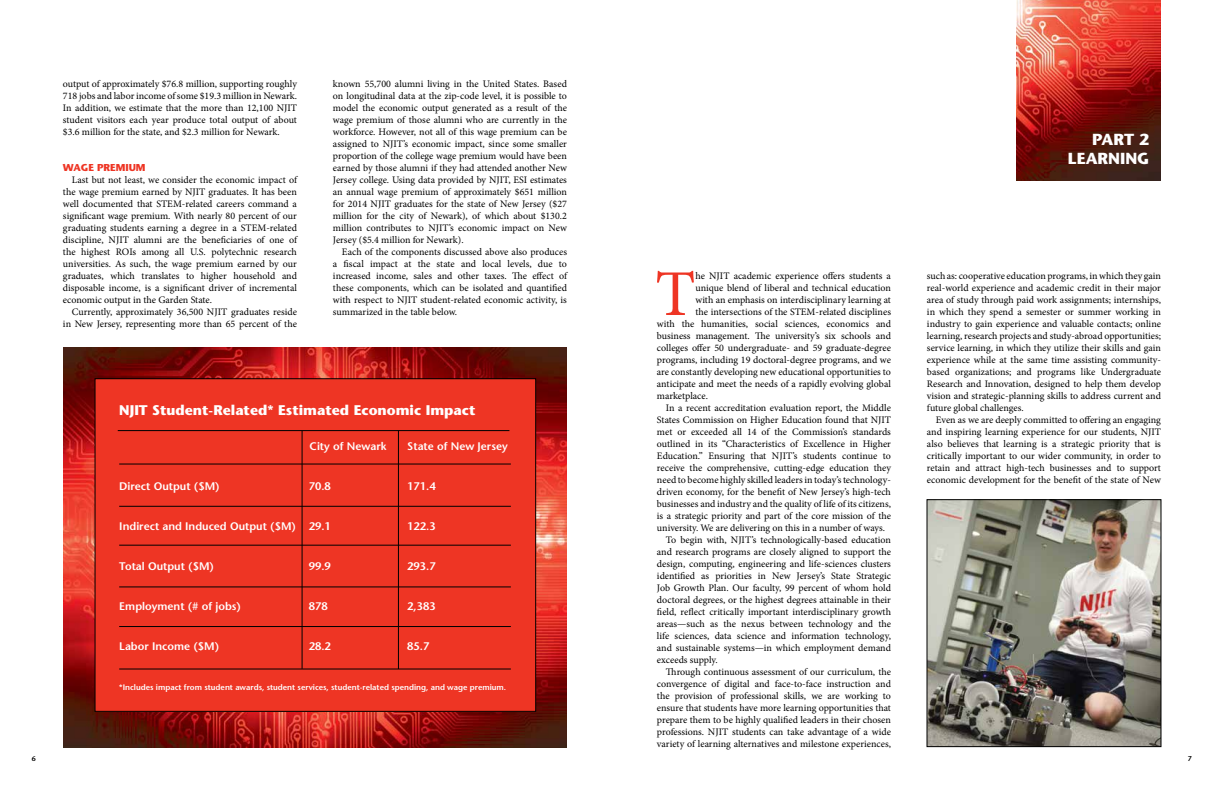
<style>
.page{position:relative;width:1224px;height:792px;background:#fff}
.page>*{position:absolute;margin:0;border:0;box-sizing:border-box;transform-origin:0 0}
.t1{font:65.4px "Minion Pro";color:#ee3524}
.t2{font:700 16px/19.2px "Stone Sans Std";color:#fff;text-align:right}
.t3{font:700 14px "Stone Sans Std";color:#fff}
.t4{font:600 11px "Stone Sans Std";color:#fff}
.t5{font:10px/12px "Minion Pro";color:#000;text-align:justify}
.t6{font:700 10px "Stone Sans Std";color:#ee3524}
.t7{font:600 8px "Stone Sans Std";color:#fff}
.t8{font:600 7px "Stone Sans Std";color:#000}
</style>
<div class="page">
<img style="left:63px;top:347px;width:504px;height:400px">
<div style="left:95px;top:379px;width:441px;height:332px;background:#ee3524"></div>
<div style="left:95px;top:378px;width:441px;height:334px;border:1px solid #000"></div>
<hr style="left:118px;top:430px;width:391px;height:1px;background:#000">
<hr style="left:119px;top:464px;width:392px;height:1px;background:#000">
<hr style="left:119px;top:506px;width:392px;height:1px;background:#000">
<hr style="left:119px;top:545px;width:392px;height:1px;background:#000">
<hr style="left:119px;top:587px;width:392px;height:1px;background:#000">
<hr style="left:119px;top:626px;width:392px;height:1px;background:#000">
<hr style="left:119px;top:669px;width:392px;height:1px;background:#000">
<hr style="left:302px;top:431px;width:1px;height:238px;background:#000">
<hr style="left:398px;top:431px;width:1px;height:238px;background:#000">
<img style="left:1017px;top:0;width:144px;height:180px">
<img style="left:929px;top:501px;width:230px;height:244px">
<div style="left:927px;top:499px;width:234px;height:248px;border:1px solid #000"></div>
<p class="t5" style="left:63px;top:78px;width:236px">output of approximately $76.8 million, supporting roughly 718 jobs and labor income of some $19.3 million in Newark.<br>In addition, we estimate that the more than 12,100 NJIT student visitors each year produce total output of about $3.6 million for the state, and $2.3 million for Newark.</p>
<p class="t6" style="left:63px;top:161px;width:84px">Wage Premium</p>
<p class="t5" style="left:63px;top:174px;width:236px;text-indent:9px">Last but not least, we consider the economic impact of the wage premium earned by NJIT graduates. It has been well documented that STEM-related careers command a significant wage premium. With nearly 80 percent of our graduating students earning a degree in a STEM-related discipline, NJIT alumni are the beneficiaries of one of the highest ROIs among all U.S. polytechnic research universities. As such, the wage premium earned by our graduates, which translates to higher household and disposable income, is a significant driver of incremental economic output in the Garden State.</p>
<p class="t5" style="left:63px;top:306px;width:236px;text-align:right">Currently, approximately 36,500 NJIT graduates reside in New Jersey, representing more than 65 percent of the</p>
<p class="t5" style="left:333px;top:78px;width:236px">known 55,700 alumni living in the United States. Based on longitudinal data at the zip-code level, it is possible to model the economic output generated as a result of the wage premium of those alumni who are currently in the workforce. However, not all of this wage premium can be assigned to NJIT’s economic impact, since some smaller proportion of the college wage premium would have been earned by those alumni if they had attended another New Jersey college. Using data provided by NJIT, ESI estimates an annual wage premium of approximately $651 million for 2014 NJIT graduates for the state of New Jersey ($27 million for the city of Newark), of which about $130.2 million contributes to NJIT’s economic impact on New Jersey ($5.4 million for Newark).</p>
<p class="t5" style="left:333px;top:246px;width:236px;text-indent:9px">Each of the components discussed above also produces a fiscal impact at the state and local levels, due to increased income, sales and other taxes. The effect of these components, which can be isolated and quantified with respect to NJIT student-related economic activity, is summarized in the table below.</p>
<h3 class="t3" style="left:119px;top:401px;width:358px">NJIT Student-Related* Estimated Economic Impact</h3>
<p class="t4" style="left:310px;top:439px;width:78px">City of Newark</p>
<p class="t4" style="left:407px;top:439px;width:102px">State of New Jersey</p>
<p class="t4" style="left:119px;top:479px;width:102px">Direct Output ($M)</p>
<p class="t4" style="left:309px;top:479px;width:24px">70.8</p>
<p class="t4" style="left:407px;top:479px;width:30px">171.4</p>
<p class="t4" style="left:119px;top:519px;width:213px">Indirect and Induced Output ($M) 29.1</p>
<p class="t4" style="left:407px;top:519px;width:30px">122.3</p>
<p class="t4" style="left:119px;top:559px;width:96px">Total Output ($M)</p>
<p class="t4" style="left:309px;top:559px;width:24px">99.9</p>
<p class="t4" style="left:407px;top:559px;width:30px">293.7</p>
<p class="t4" style="left:119px;top:599px;width:123px">Employment (# of jobs)</p>
<p class="t4" style="left:309px;top:599px;width:20px">878</p>
<p class="t4" style="left:407px;top:599px;width:30px">2,383</p>
<p class="t4" style="left:119px;top:639px;width:101px">Labor Income ($M)</p>
<p class="t4" style="left:309px;top:639px;width:24px">28.2</p>
<p class="t4" style="left:407px;top:639px;width:24px">85.7</p>
<p class="t7" style="left:119px;top:682px;width:388px">*Includes impact from student awards, student services, student-related spending, and wage premium.</p>
<h2 class="t2" style="left:1068px;top:130px;width:83px">2<br>Learning</h2>
<h2 class="t2" style="left:1092px;top:130px;width:12px">PART</h2>
<h1 class="t1" style="left:655px;top:250px;width:42px">T</h1>
<p class="t5" style="left:696px;top:270px;width:197px">he NJIT academic experience offers students a</p>
<p class="t5" style="left:696px;top:282px;width:197px">unique blend of liberal and technical education</p>
<p class="t5" style="left:696px;top:294px;width:197px">with an emphasis on interdisciplinary learning at</p>
<p class="t5" style="left:696px;top:306px;width:197px">the intersections of the STEM-related disciplines</p>
<p class="t5" style="left:657px;top:318px;width:236px">with the humanities, social sciences, economics and</p>
<p class="t5" style="left:657px;top:330px;width:235px">business management. The university’s six schools and</p>
<p class="t5" style="left:657px;top:342px;width:235px">colleges offer 50 undergraduate- and 59 graduate-degree</p>
<p class="t5" style="left:657px;top:354px;width:236px">programs, including 19 doctoral-degree programs, and we</p>
<p class="t5" style="left:657px;top:366px;width:235px">are constantly developing new educational opportunities to</p>
<p class="t5" style="left:657px;top:378px;width:235px">anticipate and meet the needs of a rapidly evolving global</p>
<p class="t5" style="left:657px;top:390px;width:53px">marketplace.</p>
<p class="t5" style="left:666px;top:402px;width:226px">In a recent accreditation evaluation report, the Middle</p>
<p class="t5" style="left:657px;top:414px;width:236px">States Commission on Higher Education found that NJIT</p>
<p class="t5" style="left:657px;top:426px;width:235px">met or exceeded all 14 of the Commission’s standards</p>
<p class="t5" style="left:657px;top:438px;width:235px">outlined in its “Characteristics of Excellence in Higher</p>
<p class="t5" style="left:657px;top:450px;width:236px">Education.” Ensuring that NJIT’s students continue to</p>
<p class="t5" style="left:657px;top:462px;width:236px">receive the comprehensive, cutting-edge education they</p>
<p class="t5" style="left:657px;top:474px;width:235px">need to become highly skilled leaders in today’s technology-</p>
<p class="t5" style="left:657px;top:486px;width:236px">driven economy, for the benefit of New Jersey’s high-tech</p>
<p class="t5" style="left:657px;top:498px;width:236px">businesses and industry and the quality of life of its citizens,</p>
<p class="t5" style="left:657px;top:510px;width:236px">is a strategic priority and part of the core mission of the</p>
<p class="t5" style="left:657px;top:522px;width:230px">university. We are delivering on this in a number of ways.</p>
<p class="t5" style="left:666px;top:534px;width:226px">To begin with, NJIT’s technologically-based education</p>
<p class="t5" style="left:657px;top:546px;width:235px">and research programs are closely aligned to support the</p>
<p class="t5" style="left:657px;top:558px;width:236px">design, computing, engineering and life-sciences clusters</p>
<p class="t5" style="left:657px;top:570px;width:235px">identified as priorities in New Jersey’s State Strategic</p>
<p class="t5" style="left:657px;top:582px;width:235px">Job Growth Plan. Our faculty, 99 percent of whom hold</p>
<p class="t5" style="left:657px;top:594px;width:235px">doctoral degrees, or the highest degrees attainable in their</p>
<p class="t5" style="left:657px;top:606px;width:236px">field, reflect critically important interdisciplinary growth</p>
<p class="t5" style="left:657px;top:618px;width:236px">areas—such as the nexus between technology and the</p>
<p class="t5" style="left:657px;top:630px;width:235px">life sciences, data science and information technology,</p>
<p class="t5" style="left:657px;top:642px;width:236px">and sustainable systems—in which employment demand</p>
<p class="t5" style="left:657px;top:654px;width:62px">exceeds supply.</p>
<p class="t5" style="left:666px;top:666px;width:227px">Through continuous assessment of our curriculum, the</p>
<p class="t5" style="left:657px;top:678px;width:235px">convergence of digital and face-to-face instruction and</p>
<p class="t5" style="left:657px;top:690px;width:236px">the provision of professional skills, we are working to</p>
<p class="t5" style="left:657px;top:702px;width:236px">ensure that students have more learning opportunities that</p>
<p class="t5" style="left:657px;top:714px;width:235px">prepare them to be highly qualified leaders in their chosen</p>
<p class="t5" style="left:657px;top:726px;width:235px">professions. NJIT students can take advantage of a wide</p>
<p class="t5" style="left:657px;top:738px;width:235px">variety of learning alternatives and milestone experiences,</p>
<p class="t5" style="left:927px;top:270px;width:236px">such as: cooperative education programs, in which they gain real-world experience and academic credit in their major area of study through paid work assignments; internships, in which they spend a semester or summer working in industry to gain experience and valuable contacts; online learning, research projects and study-abroad opportunities; service learning, in which they utilize their skills and gain experience while at the same time assisting community&shy;based organizations; and programs like Undergraduate Research and Innovation, designed to help them develop vision and strategic-planning skills to address current and future global challenges.</p>
<p class="t5" style="left:927px;top:414px;width:236px;text-indent:9px">Even as we are deeply committed to offering an engaging and inspiring learning experience for our students, NJIT also believes that learning is a strategic priority that is critically important to our wider community, in order to retain and attract high-tech businesses and to support economic development for the benefit of the state of New</p>
<p class="t8" style="left:32px;top:754px;width:6px">6</p>
<p class="t8" style="left:1188px;top:754px;width:6px">7</p>
</div>
